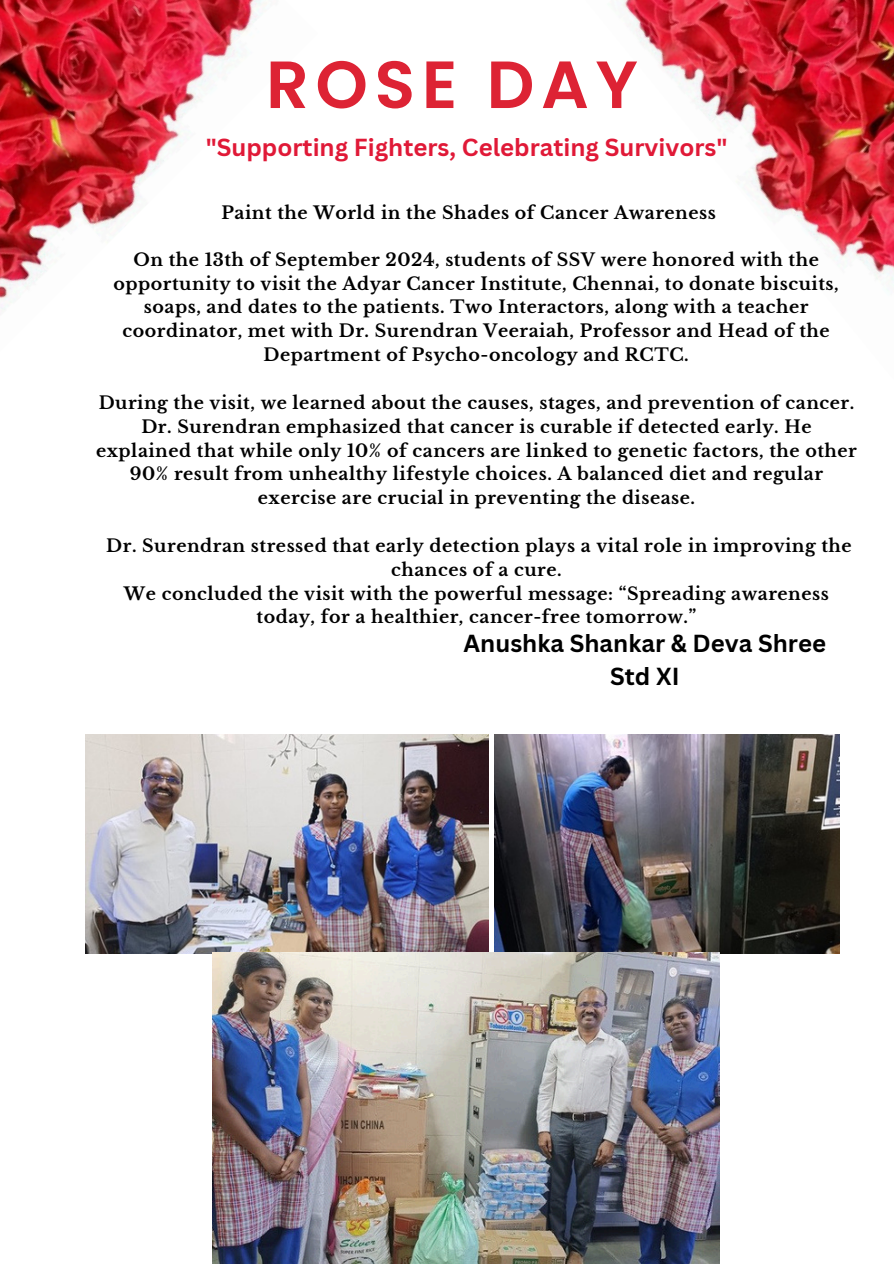
<style>
.page{position:relative;width:894px;height:1264px;background:#fff}
.page>*{position:absolute;margin:0;border:0;box-sizing:border-box;transform-origin:0 0}
.t1{font:600 66.6px "Poppins";letter-spacing:.1em;color:#dd2334}
.t2{font:700 24px "Canva Sans";color:#e01937}
.t3{font:700 24px/32.7px "Canva Sans";color:#000;text-align:center}
.t4{font:700 17.4px/23.7px "Libre Baskerville";letter-spacing:.03em;color:#000;text-align:center}
</style>
<div class="page">
<img style="left:621px;top:0;width:272px;height:291px">
<img style="left:0;top:0;width:267px;height:311px">
<img style="left:494px;top:734px;width:345px;height:219px">
<img style="left:85px;top:734px;width:403px;height:219px">
<img style="left:212px;top:952px;width:506px;height:310px">
<p class="t1" style="left:266px;top:38px;width:373px">ROSE DAY</p>
<p class="t2" style="left:206px;top:131px;width:523px">"Supporting Fighters, Celebrating Survivors"</p>
<h1 class="t4" style="left:221px;top:200px;width:495px">Paint the World in the Shades of Cancer Awareness</h1>
<p class="t4" style="left:113px;top:248px;width:726px">On the 13th of September 2024, students of SSV were honored with the opportunity to visit the Adyar Cancer Institute, Chennai, to donate biscuits, soaps, and dates to the patients. Two Interactors, along with a teacher coordinator, met with Dr. Surendran Veeraiah, Professor and Head of the Department of Psycho-oncology and RCTC.</p>
<p class="t4" style="left:96px;top:391px;width:762px">During the visit, we learned about the causes, stages, and prevention of cancer.<br>Dr. Surendran emphasized that cancer is curable if detected early. He explained that while only 10% of cancers are linked to genetic factors, the other 90% result from unhealthy lifestyle choices. A balanced diet and regular exercise are crucial in preventing the disease.</p>
<p class="t4" style="left:106px;top:534px;width:746px">Dr. Surendran stressed that early detection plays a vital role in improving the chances of a cure.<br>We concluded the visit with the powerful message: “Spreading awareness today, for a healthier, cancer-free tomorrow.”</p>
<p class="t3" style="left:463px;top:626px;width:364px">Anushka Shankar &amp; Deva Shree<br>Std XI</p>
</div>
